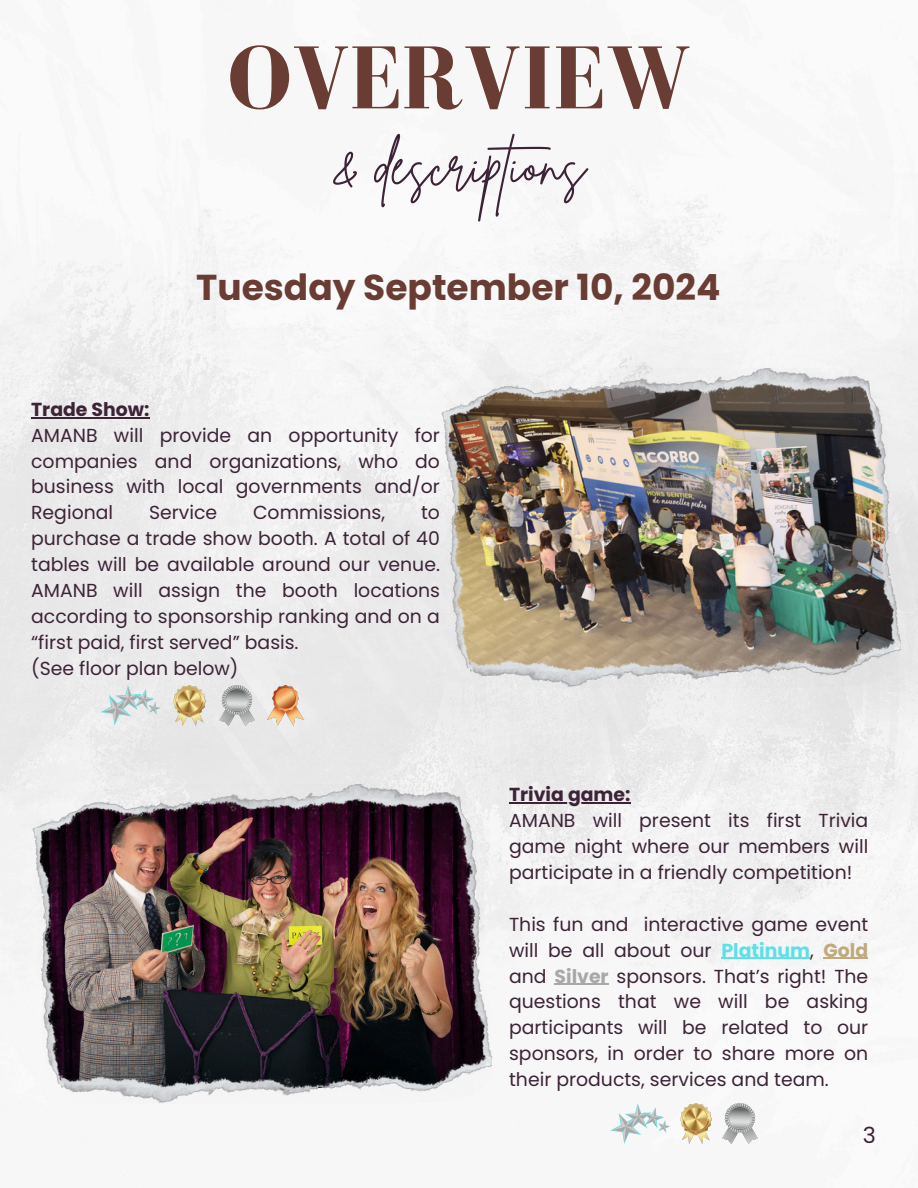
<style>
.page{position:relative;width:918px;height:1188px;background:#fff}
.page>*{position:absolute;margin:0;border:0;box-sizing:border-box;transform-origin:0 0}
.t1{font:700 91.65px "Bodoni FLF";color:#693d33}
.t2{font:56.4px "Brittany Signature";color:#3d2337}
.t3{font:700 36px "Poppins";color:#693d33}
.t4{font:22.2px "Poppins";color:#3d2337}
.t5{font:18.9px/25.8px "Poppins";color:#3d2337;text-align:justify}
.t6{font:700 18.9px "Poppins";color:#3d2337}
.s1{font-weight:700;color:#5ce1e6}
.s2{font-weight:700;color:#c1a97b}
.s3{font-weight:700;color:#a9a8a8}
</style>
<div class="page">
<img style="left:0;top:186px;width:918px;height:953px">
<img style="left:440px;top:369px;width:461px;height:319px">
<img style="left:31px;top:784px;width:461px;height:319px">
<hr style="left:31px;top:417px;width:119px;height:1px;background:#3d2337">
<hr style="left:509px;top:803px;width:122px;height:1px;background:#3d2337">
<hr style="left:721px;top:958px;width:89px;height:1px;background:#5ce1e6">
<hr style="left:824px;top:958px;width:44px;height:1px;background:#c1a97b">
<hr style="left:555px;top:984px;width:54px;height:1px;background:#a9a8a8">
<img style="left:268px;top:685px;width:36px;height:41px">
<img style="left:219px;top:685px;width:35px;height:41px">
<img style="left:174px;top:685px;width:31px;height:41px">
<svg style="left:100px;top:685px;width:61px;height:41px"></svg>
<svg style="left:610px;top:1103px;width:60px;height:41px"></svg>
<img style="left:680px;top:1103px;width:32px;height:41px">
<img style="left:722px;top:1103px;width:35px;height:41px">
<h3 class="t1" style="left:227px;top:28px;width:465px">OVERVIEW</h3>
<p class="t2" style="left:332px;top:128px;width:255px">&amp; descriptions</p>
<p class="t3" style="left:196px;top:263px;width:526px">Tuesday September 10, 2024</p>
<p class="t6" style="left:31px;top:396px;width:120px">Trade Show:</p>
<p class="t5" style="left:31px;top:422px;width:410px">AMANB will provide an opportunity for companies and organizations, who do business with local governments and/or Regional</p>
<p class="t5" style="left:149px;top:500px;width:70px">Service</p>
<p class="t5" style="left:253px;top:500px;width:134px">Commissions,</p>
<p class="t5" style="left:31px;top:500px;width:410px;text-indent:390px">to purchase a trade show booth. A total of 40 tables will be available around our venue.<br>AMANB will assign the booth locations according to sponsorship ranking and on a “first paid, first served” basis.</p>
<p class="t5" style="left:31px;top:655px;width:209px">(See floor plan below)</p>
<p class="t6" style="left:509px;top:782px;width:123px">Trivia game:</p>
<p class="t5" style="left:509px;top:808px;width:361px">AMANB will present its first Trivia game night where our members will participate in a friendly competition!</p>
<p class="t5" style="left:509px;top:911px;width:361px">This fun and interactive game event will be all about our <span class="s1">Platinum</span>, <span class="s2">Gold </span>and <span class="s3">Silver</span> sponsors. That’s right! The questions that we will be asking participants will be related to our sponsors, in order to share more on their products, services and team.</p>
<p class="t4" style="left:863px;top:1120px;width:15px">3</p>
</div>
